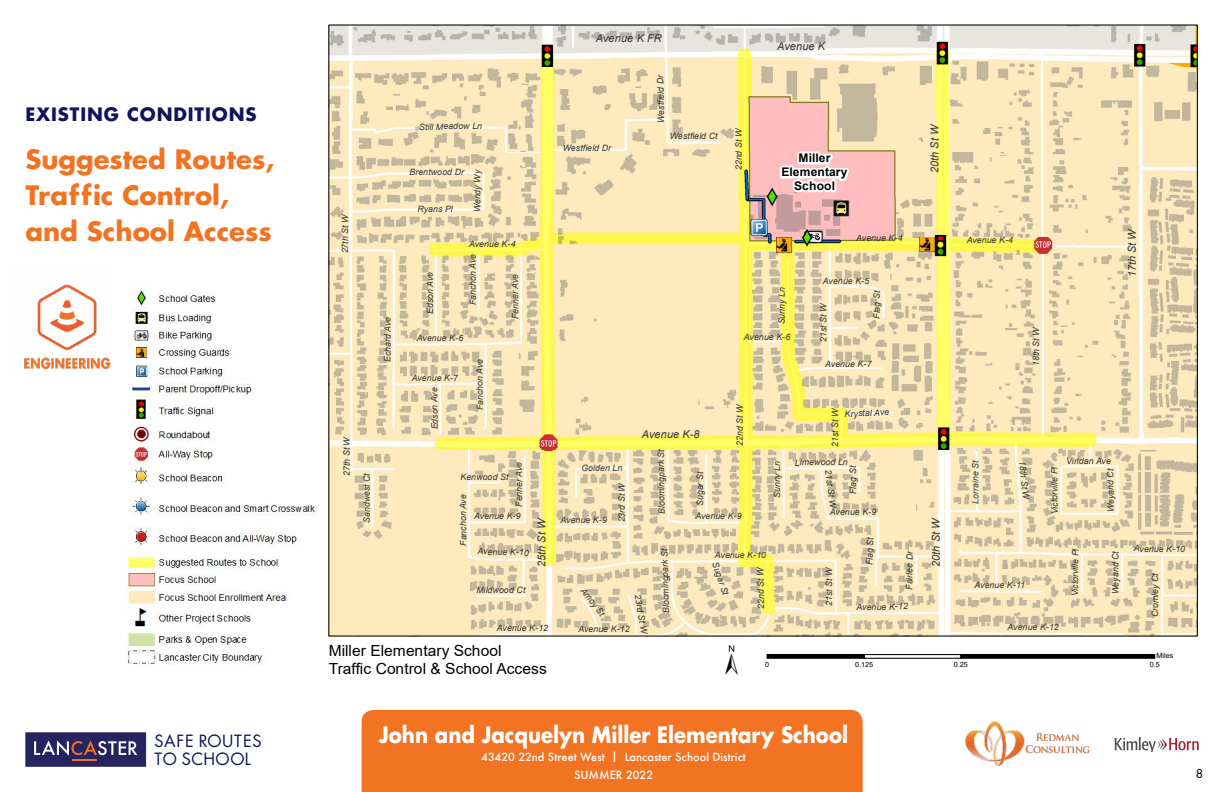
<style>
.page{position:relative;width:1224px;height:792px;background:#fff}
.page>*{position:absolute;margin:0;border:0;box-sizing:border-box;transform-origin:0 0}
.t1{font:42.1px "ESRI North";color:#000}
.t2{font:700 26px/36px "Futura";color:#f27321}
.t3{font:700 22px "Futura";color:#fff;scale:.9 1}
.t4{font:700 18px "Futura";letter-spacing:.05em;color:#0f145c}
.t5{font:16.4px/17.8px "Futura";letter-spacing:.025em;color:#0f145c}
.t6{font:15.3px/17.7px "Arial";color:#000}
.t7{font:12px "Futura";color:#000}
.t8{font:700 11.9px/13.9px "Arial";letter-spacing:.01em;color:#000;text-align:center}
.t9{font:500 11px/18px "Futura";color:#fff;text-align:center}
.t10{font:italic 11px "Arial";letter-spacing:.01em;color:#343434}
.t11{font:italic 10.8px "Arial";letter-spacing:-.005em;color:#343434}
.t12{font:italic 8.8px "Arial";letter-spacing:-.005em;color:#343434}
.t13{font:italic 8.7px "Arial";letter-spacing:-.01em;color:#343434}
.t14{font:7.1px "Arial";color:#000}
</style>
<div class="page">
<div style="left:362px;top:710px;width:501px;height:82px;background:#f27321"></div>
<svg style="left:25px;top:732px;width:121px;height:35px;background:#443d71"></svg>
<hr style="left:73px;top:759px;width:24px;height:2px;background:#ef7327">
<svg style="left:1115px;top:737px;width:84px;height:15px"></svg>
<img style="left:965px;top:721px;width:125px;height:45px">
<img style="left:330px;top:26px;width:866px;height:609px">
<hr style="left:767px;top:655px;width:97px;height:3px;background:#000">
<div style="left:767px;top:654px;width:98px;height:5px;border:1px solid #000"></div>
<div style="left:864px;top:654px;width:97px;height:5px;border:1px solid #000"></div>
<hr style="left:961px;top:655px;width:194px;height:3px;background:#000">
<div style="left:960px;top:654px;width:195px;height:5px;border:1px solid #000"></div>
<svg style="left:778px;top:123px;width:76px;height:73px"></svg>
<img style="left:122px;top:288px;width:195px;height:377px">
<img style="left:24px;top:284px;width:87px;height:86px">
<h3 class="t4" style="left:25px;top:102px;width:233px">EXISTING CONDITIONS</h3>
<h2 class="t2" style="left:25px;top:141px;width:250px">Suggested Routes,<br>Traffic Control, and School Access</h2>
<h3 class="t5" style="left:154px;top:732px;width:109px">SAFE ROUTES<br>TO SCHOOL</h3>
<p class="t12" style="left:339px;top:253px;width:41px;rotate:-90deg">27 ht St W</p>
<p class="t12" style="left:382px;top:362px;width:46px;rotate:-90deg">Echard Ave</p>
<p class="t12" style="left:341px;top:476px;width:41px;rotate:-90deg">27th St W</p>
<p class="t12" style="left:361px;top:523px;width:52px;rotate:-90deg">Sandwest Ct</p>
<p class="t13" style="left:419px;top:121px;width:64px">Still Meadow Ln</p>
<p class="t13" style="left:410px;top:167px;width:56px">Brentwood Dr</p>
<p class="t13" style="left:417px;top:203px;width:37px">Ryans Pl</p>
<p class="t12" style="left:472px;top:212px;width:44px;rotate:-90deg">Wendy Wy</p>
<p class="t12" style="left:424px;top:314px;width:43px;rotate:-90deg">Edson Ave</p>
<p class="t13" style="left:469px;top:238px;width:48px">Avenue K-4</p>
<p class="t12" style="left:467px;top:305px;width:53px;rotate:-90deg">Fanchon Ave</p>
<p class="t12" style="left:510px;top:319px;width:46px;rotate:-90deg">Fenner Ave</p>
<p class="t13" style="left:417px;top:333px;width:48px">Avenue K-6</p>
<p class="t13" style="left:412px;top:373px;width:48px;rotate:-1deg">Avenue K-7</p>
<p class="t12" style="left:429px;top:430px;width:43px;rotate:-91deg">Edson Ave</p>
<p class="t12" style="left:474px;top:410px;width:53px;rotate:-90deg">Fanchon Ave</p>
<p class="t11" style="left:596px;top:31px;width:67px">Avenue K FR</p>
<p class="t12" style="left:655px;top:123px;width:49px;rotate:-91deg">Westf ei dl Dr</p>
<p class="t13" style="left:563px;top:142px;width:50px">Westfield Dr</p>
<p class="t13" style="left:670px;top:130px;width:49px">Westfield Ct</p>
<p class="t12" style="left:733px;top:170px;width:44px;rotate:-90deg">22nd St W</p>
<p class="t11" style="left:777px;top:39px;width:50px">Avenue K</p>
<h3 class="t8" style="left:781px;top:151px;width:67px">Miller<br>Elementary<br>School</h3>
<p class="t11" style="left:642px;top:427px;width:59px">Avenue K-8</p>
<p class="t12" style="left:776px;top:324px;width:39px;rotate:-90deg">Sunny Ln</p>
<p class="t13" style="left:744px;top:331px;width:48px">Avenue K-6</p>
<p class="t12" style="left:734px;top:446px;width:44px;rotate:-90deg">22nd St W</p>
<p class="t13" style="left:856px;top:232px;width:48px">Avenue K-4</p>
<p class="t13" style="left:823px;top:275px;width:48px">Avenue K-5</p>
<p class="t12" style="left:818px;top:342px;width:41px;rotate:-90deg">21st St W</p>
<p class="t12" style="left:871px;top:319px;width:29px;rotate:-89deg">Flag St</p>
<p class="t13" style="left:825px;top:358px;width:48px">Avenue K-7</p>
<p class="t12" style="left:829px;top:447px;width:41px;rotate:-90deg">21st St W</p>
<p class="t13" style="left:845px;top:408px;width:46px;rotate:-3deg">Krystal Ave</p>
<p class="t10" style="left:927px;top:173px;width:51px;rotate:-90deg">20ht St W</p>
<p class="t13" style="left:967px;top:234px;width:48px">Avenue K-4</p>
<p class="t12" style="left:1030px;top:366px;width:41px;rotate:-90deg">18 ht St W</p>
<p class="t10" style="left:1125px;top:277px;width:51px;rotate:-90deg">17ht St W</p>
<p class="t12" style="left:656px;top:514px;width:66px;rotate:-91deg">B ol om ni gpark St</p>
<p class="t12" style="left:970px;top:504px;width:45px;rotate:-90deg">Lorra ni e St</p>
<p class="t13" style="left:1066px;top:455px;width:46px">Viridan Ave</p>
<p class="t13" style="left:795px;top:457px;width:54px">Limewood Ln</p>
<p class="t12" style="left:771px;top:498px;width:39px;rotate:-90deg">Sunny Ln</p>
<p class="t12" style="left:1028px;top:460px;width:40px;rotate:84deg">18th St W</p>
<p class="t12" style="left:513px;top:507px;width:46px;rotate:-90deg">Fenner Ave</p>
<p class="t12" style="left:834px;top:469px;width:40px;rotate:82deg">21st St W</p>
<p class="t13" style="left:581px;top:462px;width:43px">Golden Ln</p>
<p class="t13" style="left:461px;top:471px;width:50px">Kenwood St</p>
<p class="t12" style="left:847px;top:494px;width:30px;rotate:-90deg">Fal gSt</p>
<p class="t12" style="left:1049px;top:514px;width:50px;rotate:-90deg">V ci ot rvil el Pl</p>
<p class="t12" style="left:1105px;top:512px;width:45px;rotate:-90deg">Weyand Ct</p>
<p class="t12" style="left:694px;top:506px;width:36px;rotate:-90deg">Sugar St</p>
<p class="t12" style="left:616px;top:522px;width:41px;rotate:-90deg">23rd St W</p>
<p class="t12" style="left:458px;top:546px;width:53px;rotate:-90deg">Fanchon Ave</p>
<p class="t13" style="left:830px;top:506px;width:48px">Avenue K-9</p>
<p class="t13" style="left:474px;top:510px;width:48px">Avenue K-9</p>
<p class="t13" style="left:695px;top:511px;width:48px">Avenue K-9</p>
<p class="t13" style="left:561px;top:514px;width:48px">Avenue K-9</p>
<p class="t10" style="left:929px;top:567px;width:51px;rotate:-90deg">20ht St W</p>
<p class="t10" style="left:535px;top:567px;width:51px;rotate:-90deg">25ht St W</p>
<p class="t12" style="left:864px;top:565px;width:29px;rotate:-88deg">Flag St</p>
<p class="t13" style="left:478px;top:545px;width:53px;rotate:2deg">Avenue K-10</p>
<p class="t12" style="left:1069px;top:596px;width:50px;rotate:-90deg">Victorville Pl</p>
<p class="t12" style="left:661px;top:613px;width:66px;rotate:-92deg">B ol om ni gpark St</p>
<p class="t12" style="left:904px;top:590px;width:40px;rotate:-89deg">Fairlee Dr</p>
<p class="t12" style="left:1110px;top:594px;width:45px;rotate:-90deg">Weyand Ct</p>
<p class="t13" style="left:715px;top:549px;width:53px">Avenue K-10</p>
<p class="t12" style="left:720px;top:561px;width:36px;rotate:71deg">Sugar St</p>
<p class="t12" style="left:755px;top:609px;width:43px;rotate:-91deg">22nd St W</p>
<p class="t12" style="left:823px;top:606px;width:41px;rotate:-90deg">21st St W</p>
<p class="t13" style="left:974px;top:580px;width:52px">Avenue K-11</p>
<p class="t13" style="left:476px;top:584px;width:51px">Mildwood Ct</p>
<p class="t12" style="left:587px;top:585px;width:35px;rotate:51deg">Amoy St</p>
<p class="t12" style="left:643px;top:594px;width:40px;rotate:80deg">23rd St W</p>
<p class="t13" style="left:857px;top:601px;width:53px">Avenue K-12</p>
<p class="t13" style="left:1008px;top:621px;width:53px">Avenue K-12</p>
<p class="t13" style="left:497px;top:622px;width:53px">Avenue K-12</p>
<p class="t13" style="left:578px;top:623px;width:53px">Avenue K-12</p>
<p class="t13" style="left:1134px;top:543px;width:53px">Avenue K-10</p>
<p class="t12" style="left:1149px;top:617px;width:46px;rotate:-90deg">Cromley Ct</p>
<h3 class="t6" style="left:329px;top:642px;width:219px">Miller Elementary School<br>Traffic Control &amp; School Access</h3>
<h1 class="t1" style="left:725px;top:636px;width:14px">±</h1>
<p class="t14" style="left:1157px;top:651px;width:18px">Miles</p>
<p class="t14" style="left:765px;top:659px;width:6px">0</p>
<p class="t14" style="left:855px;top:659px;width:19px">0.125</p>
<p class="t14" style="left:954px;top:659px;width:15px">0.25</p>
<p class="t14" style="left:1150px;top:659px;width:11px">0.5</p>
<h3 class="t3" style="left:379px;top:719px;width:523px">John and Jacquelyn Miller Elementary School</h3>
<p class="t9" style="left:481px;top:748px;width:266px">43420 22nd Street West | Lancaster School District<br>SUMMER 2022</p>
<h3 class="t7" style="left:1196px;top:765px;width:9px">8</h3>
</div>
